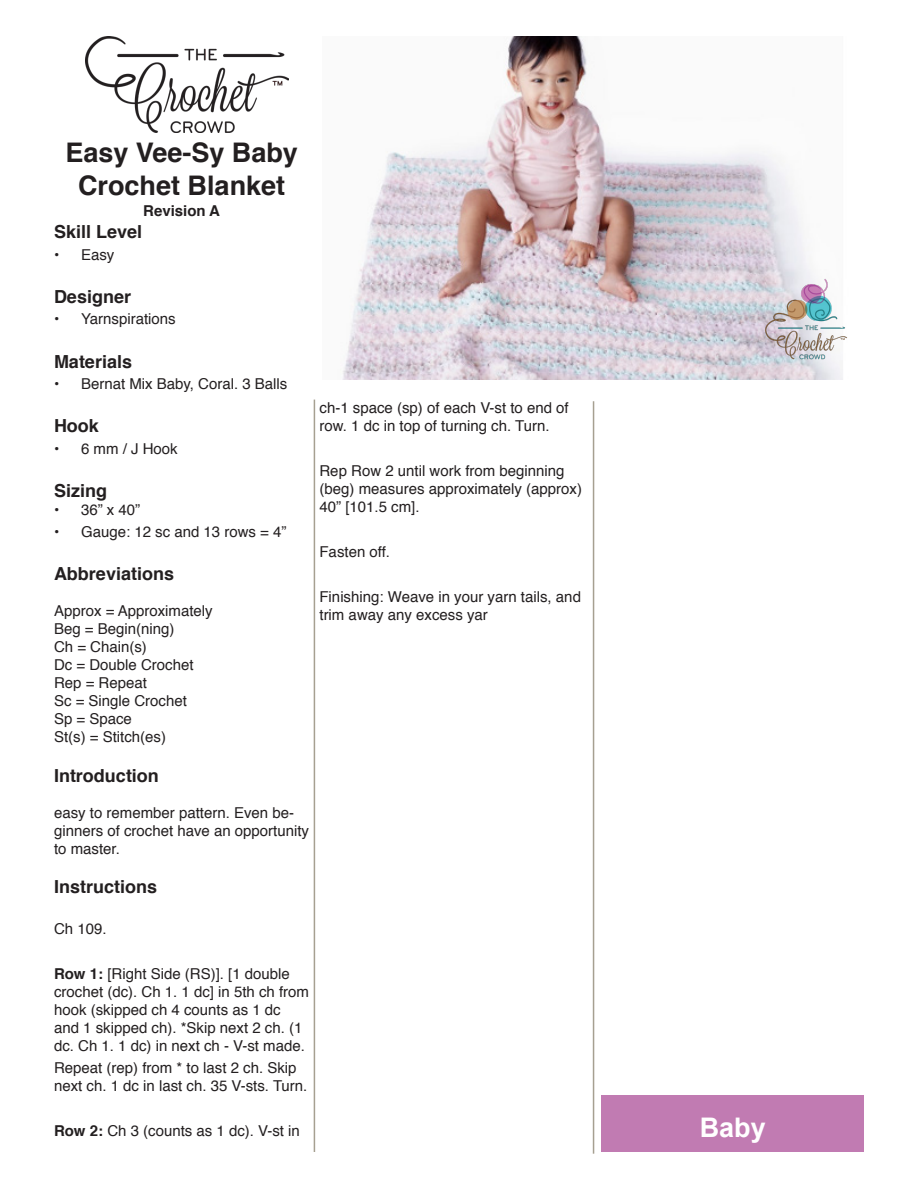
<style>
.page{position:relative;width:918px;height:1188px;background:#fff}
.page>*{position:absolute;margin:0;border:0;box-sizing:border-box;transform-origin:0 0}
.t1{font:700 27px/32.4px "Helvetica";color:#231f20;text-align:center}
.t2{font:700 27px "Arial";color:#fff}
.t3{font:700 18px "Helvetica";color:#231f20}
.t4{font:15px/18px "Helvetica";color:#231f20}
.t5{font:700 15px "Helvetica";color:#231f20}
.s1{font-weight:700}
</style>
<div class="page">
<div style="left:602px;top:1095px;width:262px;height:57px;background:#c17bb2"></div>
<img style="left:85px;top:36px;width:203px;height:96px">
<hr style="left:314px;top:400px;width:1px;height:752px;background:#a6a091">
<hr style="left:593px;top:401px;width:1px;height:753px;background:#a6a091">
<img style="left:342px;top:36px;width:501px;height:344px">
<img style="left:763px;top:276px;width:84px;height:85px">
<p class="t1" style="left:65px;top:137px;width:234px">Easy Vee-Sy Baby<br>Crochet Blanket</p>
<p class="t5" style="left:143px;top:199px;width:78px">Revision A</p>
<p class="t3" style="left:54px;top:217px;width:90px">Skill Level</p>
<p class="t4" style="left:54px;top:246px;width:62px">• Easy</p>
<p class="t3" style="left:54px;top:282px;width:79px">Designer</p>
<p class="t4" style="left:54px;top:311px;width:123px">• Yarnspirations</p>
<p class="t3" style="left:54px;top:347px;width:80px">Materials</p>
<p class="t4" style="left:54px;top:375px;width:235px">• Bernat Mix Baby, Coral. 3 Balls</p>
<p class="t3" style="left:54px;top:412px;width:46px">Hook</p>
<p class="t4" style="left:54px;top:440px;width:125px">• 6 mm / J Hook</p>
<p class="t3" style="left:54px;top:476px;width:55px">Sizing</p>
<p class="t4" style="left:54px;top:501px;width:88px">• 36” x 40”</p>
<p class="t4" style="left:54px;top:523px;width:234px">• Gauge: 12 sc and 13 rows = 4”</p>
<p class="t3" style="left:54px;top:559px;width:122px">Abbreviations</p>
<p class="t4" style="left:54px;top:602px;width:160px">Approx = Approximately</p>
<p class="t4" style="left:54px;top:620px;width:122px">Beg = Begin(ning)</p>
<p class="t4" style="left:54px;top:638px;width:94px">Ch = Chain(s)</p>
<p class="t4" style="left:54px;top:656px;width:141px">Dc = Double Crochet</p>
<p class="t4" style="left:54px;top:674px;width:94px">Rep = Repeat</p>
<p class="t4" style="left:54px;top:692px;width:134px">Sc = Single Crochet</p>
<p class="t4" style="left:54px;top:710px;width:79px">Sp = Space</p>
<p class="t4" style="left:54px;top:728px;width:114px">St(s) = Stitch(es)</p>
<p class="t3" style="left:54px;top:761px;width:106px">Introduction</p>
<p class="t4" style="left:54px;top:804px;width:257px">easy to remember pattern. Even be&shy;ginners of crochet have an opportunity to master.</p>
<p class="t3" style="left:54px;top:872px;width:105px">Instructions</p>
<p class="t4" style="left:54px;top:920px;width:54px">Ch 109.</p>
<p class="t4" style="left:54px;top:965px;width:257px"><span class="s1">Row 1:</span> [Right Side (RS)]. [1 double crochet (dc). Ch 1. 1 dc] in 5th ch from hook (skipped ch 4 counts as 1 dc and 1 skipped ch). *Skip next 2 ch. (1 dc. Ch 1. 1 dc) in next ch - V-st made.</p>
<p class="t4" style="left:54px;top:1059px;width:255px">Repeat (rep) from * to last 2 ch. Skip next ch. 1 dc in last ch. 35 V-sts. Turn.</p>
<p class="t4" style="left:54px;top:1122px;width:247px"><span class="s1">Row 2:</span> Ch 3 (counts as 1 dc). V-st in</p>
<p class="t4" style="left:320px;top:399px;width:251px">ch-1 space (sp) of each V-st to end of row. 1 dc in top of turning ch. Turn.</p>
<p class="t4" style="left:320px;top:462px;width:264px">Rep Row 2 until work from beginning (beg) measures approximately (approx)<br>40” [101.5 cm].</p>
<p class="t4" style="left:320px;top:543px;width:72px">Fasten off.</p>
<p class="t4" style="left:320px;top:588px;width:263px">Finishing: Weave in your yarn tails, and trim away any excess yar</p>
<p class="t2" style="left:700px;top:1110px;width:68px">Baby</p>
</div>
